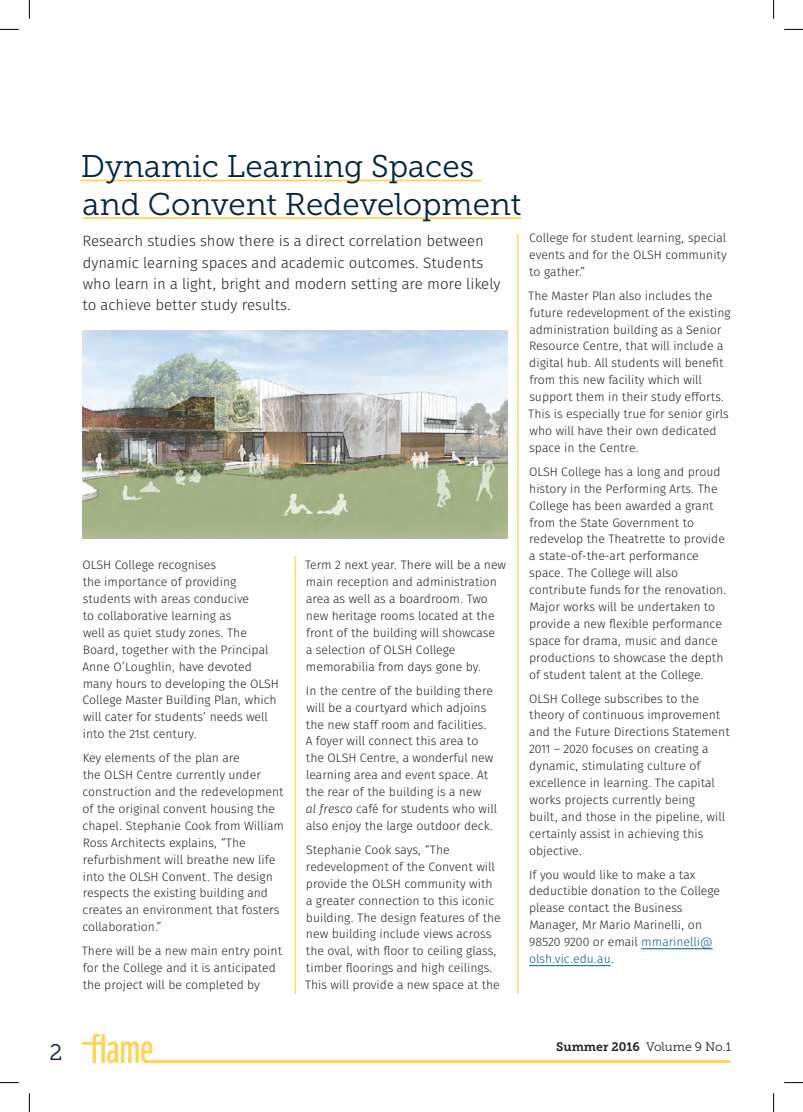
<style>
.page{position:relative;width:803px;height:1112px;background:#fff}
.page>*{position:absolute;margin:0;border:0;box-sizing:border-box;transform-origin:0 0}
.t1{font:31.25px/37.5px "Museo Slab 300";color:#03253d}
.t2{font:22.5px "Museo Slab 300";color:#03253d}
.t3{font:15px/21.2px "Fira Sans OT Light";color:#231f20}
.t4{font:12.25px/16.9px "Fira Sans OT Light";color:#231f20}
.t5{font:12.25px "Museo Slab 300";color:#231f20}
.s1{color:#005d91}
.s2{font-style:italic}
.s3{font-family:"Museo Slab 700"}
</style>
<div class="page">
<hr style="left:517px;top:233px;width:1px;height:760px;background:#fed356">
<hr style="left:295px;top:556px;width:1px;height:437px;background:#fed356">
<svg style="left:83px;top:1033px;width:647px;height:29px"></svg>
<hr style="left:81px;top:179px;width:401px;height:2px;background:#fed356">
<hr style="left:83px;top:217px;width:438px;height:2px;background:#fed356">
<hr style="left:641px;top:948px;width:72px;height:1px;background:#005d91">
<hr style="left:529px;top:965px;width:82px;height:1px;background:#005d91">
<img style="left:82px;top:331px;width:426px;height:207px">
<svg style="left:0;top:29px;width:19px;height:1px"></svg>
<svg style="left:784px;top:29px;width:19px;height:1px"></svg>
<svg style="left:0;top:1082px;width:19px;height:1px"></svg>
<svg style="left:784px;top:1082px;width:19px;height:1px"></svg>
<svg style="left:29px;top:0;width:1px;height:19px"></svg>
<svg style="left:29px;top:1093px;width:1px;height:18px"></svg>
<svg style="left:773px;top:0;width:1px;height:19px"></svg>
<svg style="left:773px;top:1093px;width:1px;height:18px"></svg>
<h1 class="t1" style="left:81px;top:148px;width:442px">Dynamic Learning Spaces and Convent Redevelopment</h1>
<p class="t3" style="left:82px;top:231px;width:419px">Research studies show there is a direct correlation between dynamic learning spaces and academic outcomes. Students who learn in a light, bright and modern setting are more likely to achieve better study results.</p>
<p class="t4" style="left:529px;top:230px;width:199px;text-align:justify">College for student learning, special events and for the OLSH community to gather.”</p>
<p class="t4" style="left:528px;top:288px;width:204px">The Master Plan also includes the future redevelopment of the existing administration building as a Senior Resource Centre, that will include a digital hub. All students will benefit from this new facility which will support them in their study efforts.<br>This is especially true for senior girls who will have their own dedicated space in the Centre.</p>
<p class="t4" style="left:529px;top:464px;width:199px">OLSH College has a long and proud history in the Performing Arts. The College has been awarded a grant from the State Government to redevelop the Theatrette to provide a state-of-the-art performance space. The College will also contribute funds for the renovation.<br>Major works will be undertaken to provide a new flexible performance space for drama, music and dance productions to showcase the depth of student talent at the College.</p>
<p class="t4" style="left:529px;top:690px;width:202px">OLSH College subscribes to the theory of continuous improvement and the Future Directions Statement<br>2011 – 2020 focuses on creating a dynamic, stimulating culture of excellence in learning. The capital works projects currently being<br>built, and those in the pipeline, will certainly assist in achieving this objective.</p>
<p class="t4" style="left:529px;top:866px;width:193px">If you would like to make a tax deductible donation to the College please contact the Business<br>Manager, Mr Mario Marinelli, on<br>98520 9200 or email <span class="s1">mmarinelli@ olsh.vic.edu.au</span>.</p>
<p class="t4" style="left:82px;top:557px;width:198px">OLSH College recognises<br>the importance of providing students with areas conducive<br>to collaborative learning as<br>well as quiet study zones. The<br>Board, together with the Principal<br>Anne O’Loughlin, have devoted many hours to developing the OLSH<br>College Master Building Plan, which will cater for students’ needs well into the 21st century.</p>
<p class="t4" style="left:83px;top:750px;width:203px">Key elements of the plan are<br>the OLSH Centre currently under construction and the redevelopment of the original convent housing the chapel. Stephanie Cook from William<br>Ross Architects explains, “The refurbishment will breathe new life into the OLSH Convent. The design respects the existing building and creates an environment that fosters collaboration.”</p>
<p class="t4" style="left:82px;top:943px;width:202px">There will be a new main entry point for the College and it is anticipated the project will be completed by</p>
<p class="t4" style="left:305px;top:557px;width:203px">Term 2 next year. There will be a new main reception and administration area as well as a boardroom. Two new heritage rooms located at the front of the building will showcase<br>a selection of OLSH College memorabilia from days gone by.</p>
<p class="t4" style="left:306px;top:682px;width:193px">In the centre of the building there will be a courtyard which adjoins the new staff room and facilities.<br>A foyer will connect this area to the OLSH Centre, a wonderful new learning area and event space. At the rear of the building is a new<br><span class="s2">al fresco</span> café for students who will also enjoy the large outdoor deck.</p>
<p class="t4" style="left:305px;top:841px;width:197px">Stephanie Cook says, “The redevelopment of the Convent will provide the OLSH community with a greater connection to this iconic building. The design features of the new building include views across the oval, with floor to ceiling glass, timber floorings and high ceilings.<br>This will provide a new space at the</p>
<h2 class="t2" style="left:49px;top:1040px;width:14px">2</h2>
<p class="t5" style="left:556px;top:1039px;width:177px"><span class="s3">Summer 2016</span> Volume 9 No.1</p>
</div>
